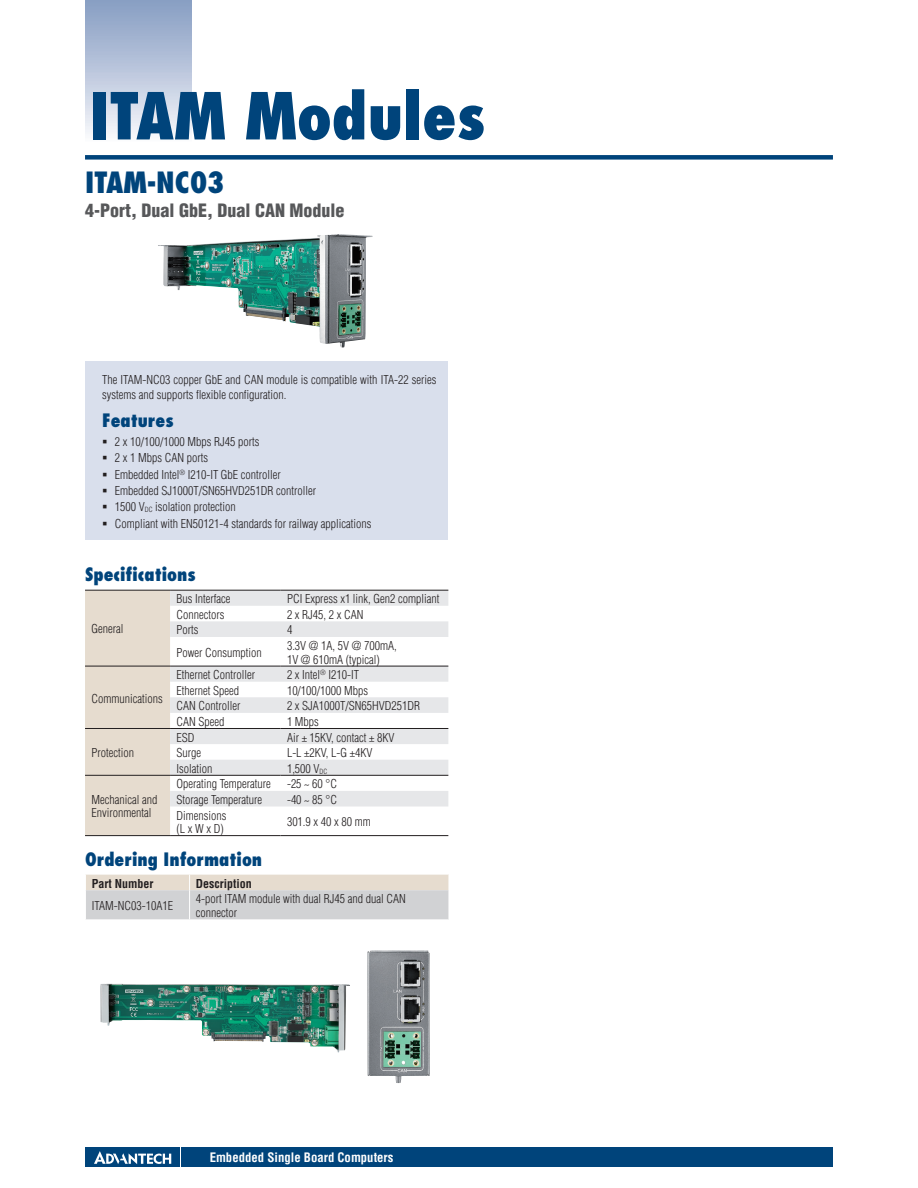
<style>
.page{position:relative;width:918px;height:1188px;background:#fff}
.page>*{position:absolute;margin:0;border:0;box-sizing:border-box;transform-origin:0 0}
.DS_Model_Name_1P{font:800 condensed 63px "Futura";color:#00447b}
.DS_Model_Name_4P{font:800 condensed 28.5px "Futura";color:#00447b}
.DS_Paragraph_Header{font:800 condensed 18px "Futura";color:#00447b}
.DS_Headline-4P{font:900 condensed 18px "Helvetica";color:#57585a}
.t1{font:700 condensed 12.75px "Helvetica";color:#fff}
.DS_Tab-data{font:300 condensed 12px/13.5px "Helvetica";color:#231f20}
.DS_Body_Text{font:300 condensed 12px/15px "Helvetica";color:#231f20}
.DS_Tab-data_4_拷貝{font:700 condensed 12px "Helvetica";color:#231f20}
</style>
<div class="page">
<div style="left:85px;top:155px;width:748px;height:5px;background:#00447b"></div>
<div style="left:85px;top:0;width:106px;height:143px;background:linear-gradient(to bottom,#849bc1,#f9fafc)"></div>
<div style="left:182px;top:1147px;width:651px;height:20px;background:#00447b"></div>
<div style="left:85px;top:1147px;width:95px;height:20px;background:#00447b"></div>
<svg style="left:94px;top:1151px;width:77px;height:13px"></svg>
<div style="left:85px;top:591px;width:85px;height:244px;background:#e6dccf"></div>
<svg style="left:170px;top:591px;width:278px;height:216px;fill:#edeeef"></svg>
<hr style="left:85px;top:590px;width:85px;height:1px;background:#231f20">
<hr style="left:85px;top:666px;width:85px;height:1px;background:#231f20">
<hr style="left:85px;top:835px;width:85px;height:1px;background:#231f20">
<hr style="left:170px;top:590px;width:111px;height:1px;background:#231f20">
<hr style="left:281px;top:590px;width:167px;height:1px;background:#231f20">
<hr style="left:170px;top:666px;width:111px;height:1px;background:#231f20">
<hr style="left:281px;top:666px;width:167px;height:1px;background:#231f20">
<hr style="left:85px;top:728px;width:85px;height:1px;background:#231f20">
<hr style="left:170px;top:728px;width:111px;height:1px;background:#231f20">
<hr style="left:281px;top:728px;width:167px;height:1px;background:#231f20">
<hr style="left:85px;top:775px;width:85px;height:1px;background:#231f20">
<hr style="left:170px;top:775px;width:111px;height:1px;background:#231f20">
<hr style="left:281px;top:775px;width:167px;height:1px;background:#231f20">
<hr style="left:170px;top:835px;width:111px;height:1px;background:#231f20">
<hr style="left:281px;top:835px;width:167px;height:1px;background:#231f20">
<svg style="left:86px;top:875px;width:363px;height:44px;background:#d8d5d2"></svg>
<div style="left:85px;top:361px;width:363px;height:179px;background:#d9dfec"></div>
<img style="left:158px;top:234px;width:180px;height:110px">
<img style="left:367px;top:950px;width:63px;height:133px">
<img style="left:101px;top:984px;width:249px;height:68px">
<p class="DS_Model_Name_1P" style="left:89px;top:76px;width:398px">ITAM Modules</p>
<p class="DS_Model_Name_4P" style="left:85px;top:164px;width:141px">ITAM-NC03</p>
<p class="DS_Headline-4P" style="left:85px;top:199px;width:261px">4-Port, Dual GbE, Dual CAN Module</p>
<p class="DS_Body_Text" style="left:102px;top:372px;width:336px">The ITAM-NC03 copper GbE and CAN module is compatible with ITA-22 series systems and supports flexible configuration.</p>
<p class="DS_Paragraph_Header" style="left:102px;top:409px;width:73px">Features</p>
<p class="DS_Body_Text" style="left:115px;top:434px;width:146px">2 x 10/100/1000 Mbps RJ45 ports</p>
<p class="DS_Body_Text" style="left:115px;top:450px;width:95px">2 x 1 Mbps CAN ports</p>
<p class="DS_Body_Text" style="left:115px;top:467px;width:168px">Embedded Intel<sup>®</sup> I210-IT GbE controller</p>
<p class="DS_Body_Text" style="left:115px;top:483px;width:203px">Embedded SJ1000T/SN65HVD251DR controller</p>
<p class="DS_Body_Text" style="left:115px;top:499px;width:123px">1500 V<sub>DC</sub> isolation protection</p>
<p class="DS_Body_Text" style="left:115px;top:516px;width:258px">Compliant with EN50121-4 standards for railway applications</p>
<p class="DS_Paragraph_Header" style="left:85px;top:563px;width:112px">Specifications</p>
<p class="DS_Tab-data" style="left:91px;top:622px;width:34px">General</p>
<p class="DS_Tab-data" style="left:176px;top:592px;width:55px">Bus Interface</p>
<p class="DS_Tab-data" style="left:287px;top:592px;width:154px">PCI Express x1 link, Gen2 compliant</p>
<p class="DS_Tab-data" style="left:176px;top:608px;width:49px">Connectors</p>
<p class="DS_Tab-data" style="left:287px;top:608px;width:78px">2 x RJ45, 2 x CAN</p>
<p class="DS_Tab-data" style="left:176px;top:623px;width:23px">Ports</p>
<p class="DS_Tab-data" style="left:287px;top:623px;width:7px">4</p>
<p class="DS_Tab-data" style="left:176px;top:646px;width:87px">Power Consumption</p>
<p class="DS_Tab-data" style="left:287px;top:639px;width:111px">3.3V @ 1A, 5V @ 700mA,<br>1V @ 610mA (typical)</p>
<p class="DS_Tab-data" style="left:91px;top:691px;width:73px">Communications</p>
<p class="DS_Tab-data" style="left:91px;top:746px;width:44px">Protection</p>
<p class="DS_Tab-data" style="left:176px;top:668px;width:80px">Ethernet Controller</p>
<p class="DS_Tab-data" style="left:287px;top:668px;width:74px">2 x Intel<sup>®</sup> I210-IT</p>
<p class="DS_Tab-data" style="left:176px;top:684px;width:64px">Ethernet Speed</p>
<p class="DS_Tab-data" style="left:287px;top:684px;width:83px">10/100/1000 Mbps</p>
<p class="DS_Tab-data" style="left:176px;top:699px;width:65px">CAN Controller</p>
<p class="DS_Tab-data" style="left:287px;top:699px;width:135px">2 x SJA1000T/SN65HVD251DR</p>
<p class="DS_Tab-data" style="left:176px;top:715px;width:49px">CAN Speed</p>
<p class="DS_Tab-data" style="left:287px;top:715px;width:33px">1 Mbps</p>
<p class="DS_Tab-data" style="left:176px;top:730px;width:19px">ESD</p>
<p class="DS_Tab-data" style="left:287px;top:730px;width:109px">Air ± 15KV, contact ± 8KV</p>
<p class="DS_Tab-data" style="left:176px;top:746px;width:26px">Surge</p>
<p class="DS_Tab-data" style="left:287px;top:746px;width:87px">L-L ±2KV, L-G ±4KV</p>
<p class="DS_Tab-data" style="left:176px;top:762px;width:37px">Isolation</p>
<p class="DS_Tab-data" style="left:287px;top:762px;width:42px">1,500 V<sub>DC</sub></p>
<p class="DS_Tab-data" style="left:176px;top:777px;width:96px">Operating Temperature</p>
<p class="DS_Tab-data" style="left:287px;top:777px;width:52px">-25 ~ 60 °C</p>
<p class="DS_Tab-data" style="left:176px;top:793px;width:87px">Storage Temperature</p>
<p class="DS_Tab-data" style="left:287px;top:793px;width:52px">-40 ~ 85 °C</p>
<p class="DS_Tab-data" style="left:176px;top:808px;width:51px">Dimensions (L x W x D)</p>
<p class="DS_Tab-data" style="left:287px;top:815px;width:85px">301.9 x 40 x 80 mm</p>
<p class="DS_Paragraph_Header" style="left:85px;top:848px;width:179px">Ordering Information</p>
<p class="DS_Tab-data_4_拷貝" style="left:92px;top:876px;width:63px">Part Number</p>
<p class="DS_Tab-data_4_拷貝" style="left:196px;top:876px;width:57px">Description</p>
<p class="DS_Tab-data" style="left:92px;top:899px;width:83px">ITAM-NC03-10A1E</p>
<p class="DS_Tab-data" style="left:196px;top:892px;width:211px">4-port ITAM module with dual RJ45 and dual CAN connector</p>
<p class="DS_Tab-data" style="left:91px;top:793px;width:67px">Mechanical and<br>Environmental</p>
<p class="t1" style="left:210px;top:1150px;width:185px">Embedded Single Board Computers</p>
</div>
